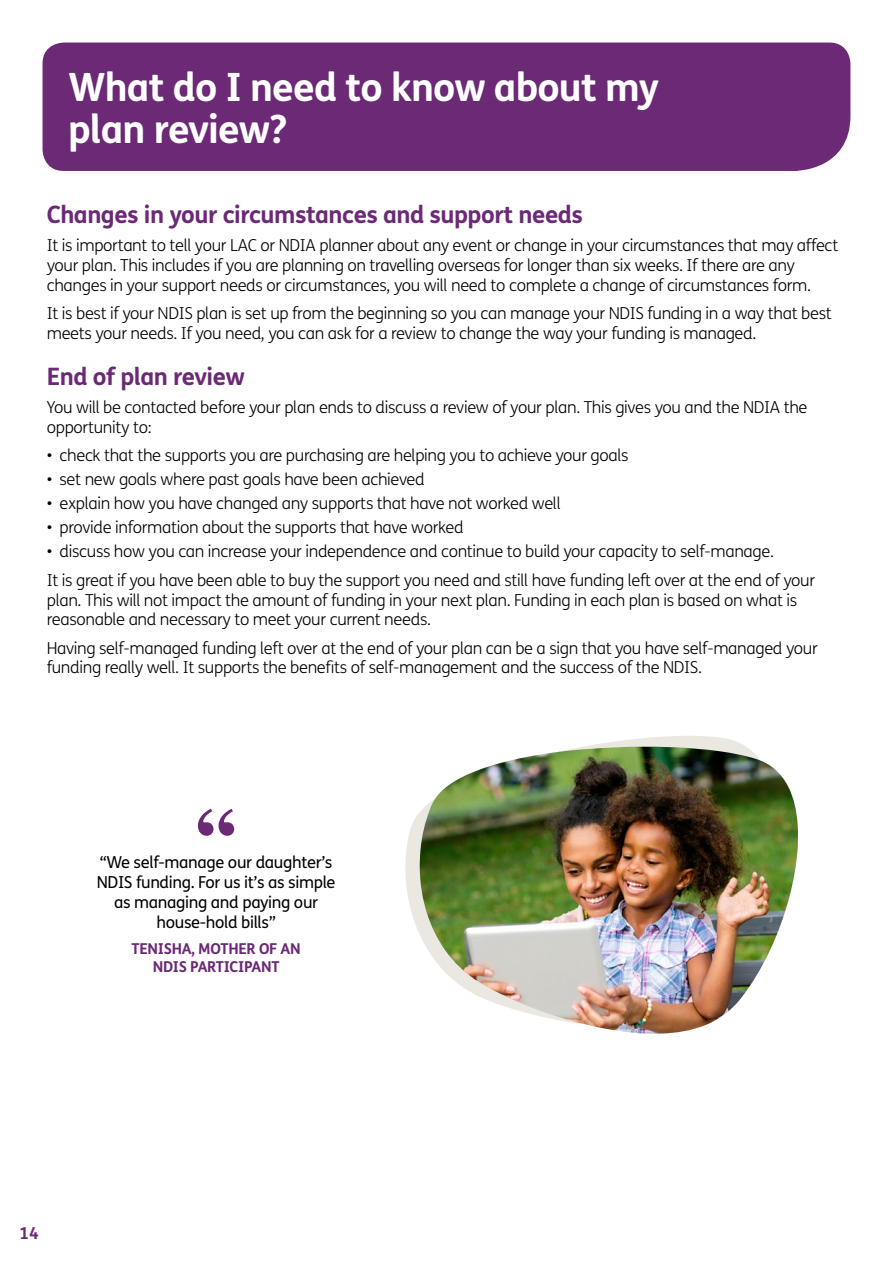
<style>
.page{position:relative;width:893px;height:1263px;background:#fff}
.page>*{position:absolute;margin:0;border:0;box-sizing:border-box;transform-origin:0 0}
.t1{font:700 81px "Century Schoolbook";color:#6b2976}
.t2{font:700 39px/42px "FS Me";letter-spacing:-.02em;color:#fff}
.t3{font:700 24px "FS Me";letter-spacing:-.02em;color:#6b2976}
.t4{font:300 16.5px/19.8px "FS Me";letter-spacing:-.02em;color:#000}
.t5{font:16.5px/19.8px "FS Me";letter-spacing:-.02em;color:#000;text-align:center}
.t6{font:700 16.5px "FS Me";color:#6b2976}
.t7{font:700 15px/18px "FS Me";letter-spacing:-.02em;color:#6b2976;text-align:center}
</style>
<div class="page">
<div style="left:43px;top:43px;width:807px;height:128px;background:#6b2976"></div>
<svg style="left:405px;top:736px;width:341px;height:199px"></svg>
<img style="left:420px;top:747px;width:378px;height:287px">
<h2 class="t2" style="left:68px;top:67px;width:593px">What do I need to know about my plan review?</h2>
<h3 class="t3" style="left:47px;top:199px;width:538px">Changes in your circumstances and support needs</h3>
<p class="t4" style="left:47px;top:236px;width:793px">It is important to tell your LAC or NDIA planner about any event or change in your circumstances that may affect your plan. This includes if you are planning on travelling overseas for longer than six weeks. If there are any changes in your support needs or circumstances, you will need to complete a change of circumstances form.</p>
<p class="t4" style="left:47px;top:304px;width:786px">It is best if your NDIS plan is set up from the beginning so you can manage your NDIS funding in a way that best meets your needs. If you need, you can ask for a review to change the way your funding is managed.</p>
<h3 class="t3" style="left:47px;top:361px;width:199px">End of plan review</h3>
<p class="t4" style="left:47px;top:398px;width:762px">You will be contacted before your plan ends to discuss a review of your plan. This gives you and the NDIA the opportunity to:</p>
<p class="t4" style="left:47px;top:446px;width:583px">• check that the supports you are purchasing are helping you to achieve your goals</p>
<p class="t4" style="left:47px;top:470px;width:379px">• set new goals where past goals have been achieved</p>
<p class="t4" style="left:47px;top:494px;width:515px">• explain how you have changed any supports that have not worked well</p>
<p class="t4" style="left:47px;top:518px;width:418px">• provide information about the supports that have worked</p>
<p class="t4" style="left:47px;top:542px;width:729px">• discuss how you can increase your independence and continue to build your capacity to self-manage.</p>
<p class="t4" style="left:47px;top:570px;width:770px">It is great if you have been able to buy the support you need and still have funding left over at the end of your plan. This will not impact the amount of funding in your next plan. Funding in each plan is based on what is reasonable and necessary to meet your current needs.</p>
<p class="t4" style="left:47px;top:638px;width:772px">Having self-managed funding left over at the end of your plan can be a sign that you have self-managed your funding really well. It supports the benefts of self-management and the success of the NDIS.</p>
<h1 class="t1" style="left:197px;top:790px;width:40px">“</h1>
<p class="t5" style="left:97px;top:873px;width:240px">NDIS funding. For us it’s as simple as managing and paying our house-hold bills”</p>
<p class="t7" style="left:132px;top:940px;width:171px">TENISHA, MOTHER OF AN<br>NDIS PARTICIPANT</p>
<p class="t5" style="left:100px;top:853px;width:234px">“We self-manage our daughter’s</p>
<p class="t6" style="left:20px;top:1223px;width:21px">14</p>
</div>
